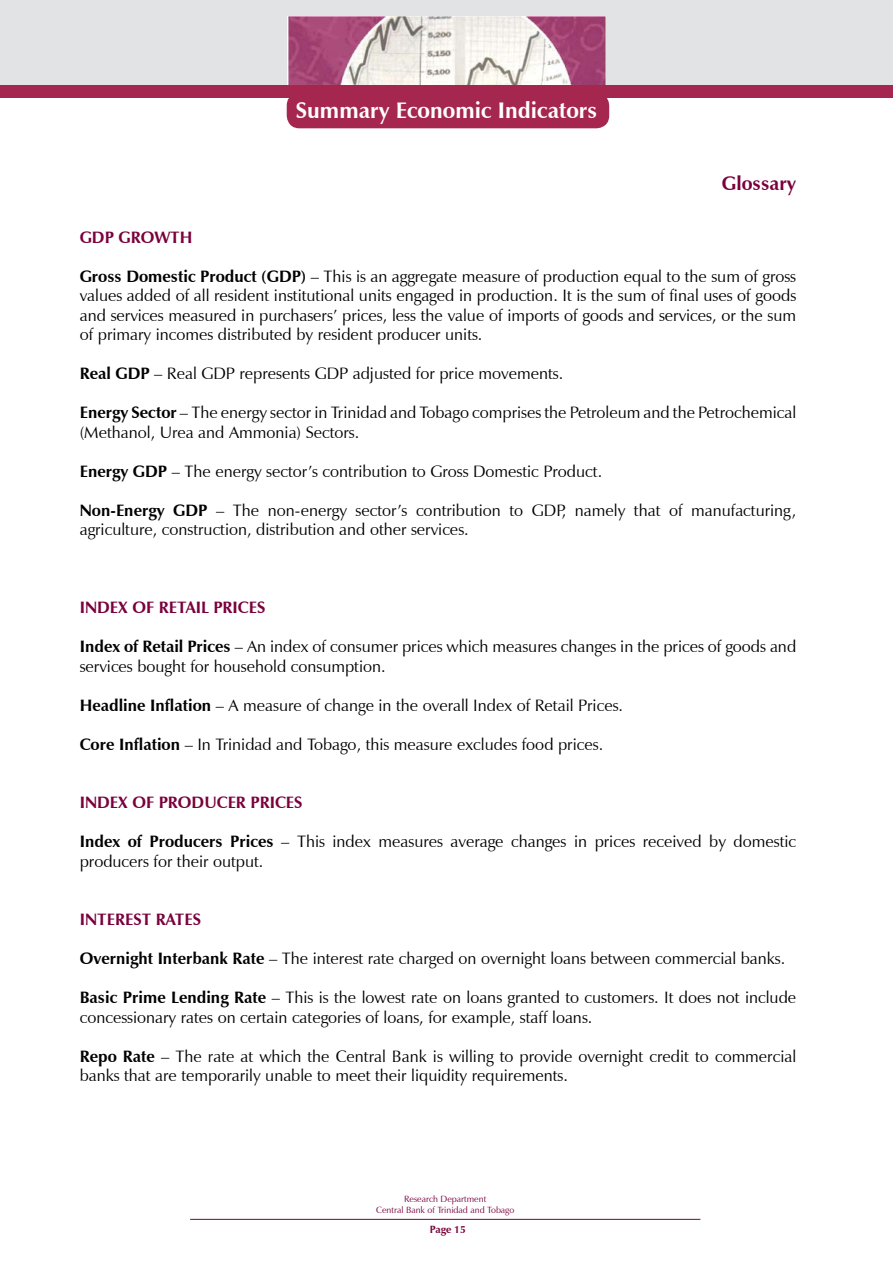
<style>
.page{position:relative;width:893px;height:1263px;background:#fff}
.page>*{position:absolute;margin:0;border:0;box-sizing:border-box;transform-origin:0 0}
.t1{font:700 22.5px "Zapf Humanist 601 BT";color:#fff}
.t2{font:700 19.5px "Zapf Humanist 601 BT";color:#7a003c}
.t3{font:16.5px/19.5px "Zapf Humanist 601 BT";color:#000}
.t4{font:700 16.5px "Zapf Humanist 601 BT";color:#7a003c}
.t5{font:700 10.5px "Zapf Humanist 601 BT";color:#7a003c}
.t6{font:9px/10.8px "Zapf Humanist 601 BT";color:#7a003c;text-align:center}
.s1{font-weight:700}
</style>
<div class="page">
<div style="left:0;top:0;width:893px;height:86px;background:#e2e3e4"></div>
<img style="left:287px;top:17px;width:319px;height:68px">
<div style="left:287px;top:93px;width:322px;height:35px;background:#a5264e;border-radius:13px"></div>
<div style="left:0;top:85px;width:893px;height:12px;background:#a5264e"></div>
<hr style="left:190px;top:1219px;width:510px;height:1px;background:#7a003c">
<h1 class="t1" style="left:296px;top:97px;width:303px">Summary Economic Indicators</h1>
<p class="t2" style="left:722px;top:171px;width:76px">Glossary</p>
<p class="t4" style="left:80px;top:227px;width:114px">GDP GROWTH</p>
<p class="t3" style="left:80px;top:266px;width:718px;text-align:justify"><span class="s1">Gross Domestic Product (GDP)</span> – This is an aggregate measure of production equal to the sum of gross values added of all resident institutional units engaged in production. It is the sum of final uses of goods and services measured in purchasers’ prices, less the value of imports of goods and services, or the sum of primary incomes distributed by resident producer units.</p>
<p class="t3" style="left:80px;top:364px;width:485px"><span class="s1">Real GDP</span> – Real GDP represents GDP adjusted for price movements.</p>
<p class="t3" style="left:80px;top:403px;width:718px"><span class="s1">Energy Sector</span> – The energy sector in Trinidad and Tobago comprises the Petroleum and the Petrochemical (Methanol, Urea and Ammonia) Sectors.</p>
<p class="t3" style="left:80px;top:461px;width:524px"><span class="s1">Energy GDP</span> – The energy sector’s contribution to Gross Domestic Product.</p>
<p class="t3" style="left:80px;top:500px;width:718px"><span class="s1">Non-Energy GDP</span> – The non-energy sector’s contribution to GDP, namely that of manufacturing, agriculture, construction, distribution and other services.</p>
<p class="t4" style="left:80px;top:597px;width:187px">INDEX OF RETAIL PRICES</p>
<p class="t3" style="left:80px;top:637px;width:718px"><span class="s1">Index of Retail Prices</span> – An index of consumer prices which measures changes in the prices of goods and services bought for household consumption.</p>
<p class="t3" style="left:80px;top:695px;width:545px"><span class="s1">Headline Inflation</span> – A measure of change in the overall Index of Retail Prices.</p>
<p class="t3" style="left:80px;top:734px;width:525px"><span class="s1">Core Inflation</span> – In Trinidad and Tobago, this measure excludes food prices.</p>
<p class="t4" style="left:80px;top:792px;width:224px">INDEX OF PRODUCER PRICES</p>
<p class="t3" style="left:80px;top:832px;width:718px"><span class="s1">Index of Producers Prices</span> – This index measures average changes in prices received by domestic producers for their output.</p>
<p class="t4" style="left:80px;top:909px;width:123px">INTEREST RATES</p>
<p class="t3" style="left:80px;top:949px;width:707px"><span class="s1">Overnight Interbank Rate</span> – The interest rate charged on overnight loans between commercial banks.</p>
<p class="t3" style="left:80px;top:988px;width:718px"><span class="s1">Basic Prime Lending Rate</span> – This is the lowest rate on loans granted to customers. It does not include concessionary rates on certain categories of loans, for example, staff loans.</p>
<p class="t3" style="left:80px;top:1046px;width:718px"><span class="s1">Repo Rate</span> – The rate at which the Central Bank is willing to provide overnight credit to commercial banks that are temporarily unable to meet their liquidity requirements.</p>
<p class="t6" style="left:376px;top:1194px;width:140px">Research Department<br>Central Bank of Trinidad and Tobago</p>
<p class="t5" style="left:430px;top:1223px;width:38px">Page 15</p>
</div>
